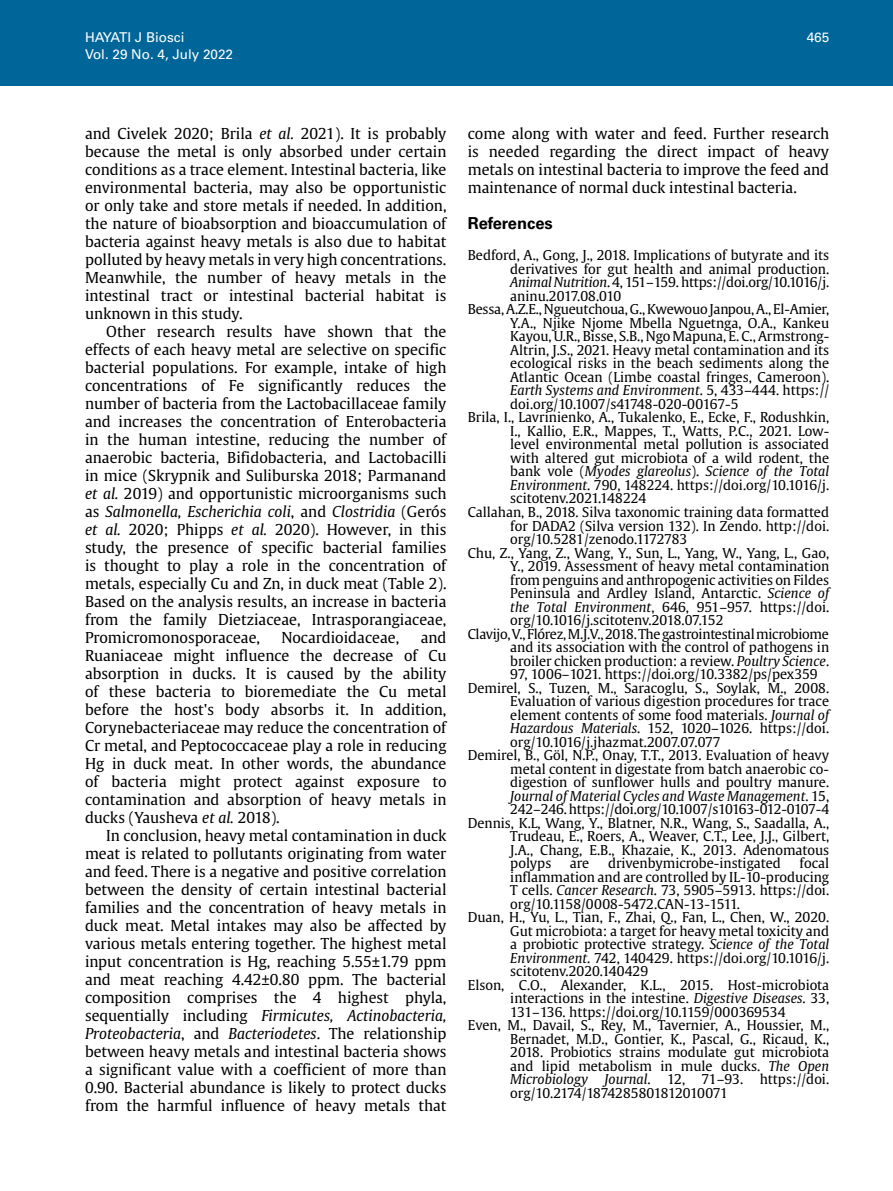
<style>
.page{position:relative;width:893px;height:1191px;background:#fff}
.page>*{position:absolute;margin:0;border:0;box-sizing:border-box;transform-origin:0 0}
.t1{font:700 16.5px "Univers LT Std";color:#000}
.t2{font:15px/18px "Gulliver";color:#000;text-align:justify}
.t3{font:13.5px "Gulliver";color:#000}
.t4{font:italic 13.5px "Gulliver";color:#000}
.t5{font:13.5px "Gulliver";letter-spacing:-.02em;color:#000}
.t6{font:13.5px "Univers LT Std";color:#fff}
.t7{font:13.5px "Gulliver";letter-spacing:-.035em;color:#000}
.s1{font-style:italic}
.s2{font-style:normal}
</style>
<div class="page">
<div style="left:0;top:0;width:893px;height:85px;background:#069"></div>
<p class="t6" style="left:85px;top:30px;width:101px">HAYATI J Biosci</p>
<p class="t6" style="left:807px;top:30px;width:24px">465</p>
<p class="t6" style="left:85px;top:46px;width:150px">Vol. 29 No. 4, July 2022</p>
<p class="t2" style="left:85px;top:124px;width:363px">and Civelek 2020; Brila <span class="s1">et al.</span> 2021). It is probably because the metal is only absorbed under certain conditions as a trace element. Intestinal bacteria, like environmental bacteria, may also be opportunistic or only take and store metals if needed. In addition, the nature of bioabsorption and bioaccumulation of bacteria against heavy metals is also due to habitat polluted by heavy metals in very high concentrations.<br>Meanwhile, the number of heavy metals in the intestinal tract or intestinal bacterial habitat is unknown in this study.</p>
<p class="t2" style="left:85px;top:322px;width:363px;text-indent:21px">Other research results have shown that the effects of each heavy metal are selective on specific bacterial populations. For example, intake of high concentrations of Fe significantly reduces the number of bacteria from the Lactobacillaceae family and increases the concentration of Enterobacteria in the human intestine, reducing the number of anaerobic bacteria, Bifidobacteria, and Lactobacilli in mice (Skrypnik and Suliburska 2018; Parmanand <span class="s1">et al.</span> 2019) and opportunistic microorganisms such as <span class="s1">Salmonella, Escherichia coli</span>, and <span class="s1">Clostridia</span> (Gerós <span class="s1">et al.</span> 2020; Phipps <span class="s1">et al.</span> 2020). However, in this study, the presence of specific bacterial families is thought to play a role in the concentration of metals, especially Cu and Zn, in duck meat (Table 2).<br>Based on the analysis results, an increase in bacteria from the family Dietziaceae, Intrasporangiaceae, Promicromonosporaceae,</p>
<p class="t2" style="left:85px;top:628px;width:363px;text-indent:336px">and Ruaniaceae might influence the decrease of Cu absorption in ducks. It is caused by the ability of these bacteria to bioremediate the Cu metal before the host's body absorbs it. In addition, Corynebacteriaceae may reduce the concentration of Cr metal, and Peptococcaceae play a role in reducing Hg in duck meat. In other words, the abundance of bacteria might protect against exposure to contamination and absorption of heavy metals in ducks (Yausheva <span class="s1">et al.</span> 2018).</p>
<p class="t2" style="left:85px;top:826px;width:363px;text-indent:21px">In conclusion, heavy metal contamination in duck meat is related to pollutants originating from water and feed. There is a negative and positive correlation between the density of certain intestinal bacterial families and the concentration of heavy metals in duck meat. Metal intakes may also be affected by various metals entering together. The highest metal input concentration is Hg, reaching 5.55±1.79 ppm and meat reaching 4.42±0.80 ppm. The bacterial composition comprises the 4 highest phyla, sequentially including <span class="s1">Firmicutes, Actinobacteria, Proteobacteria</span>, and <span class="s1">Bacteriodetes</span>. The relationship between heavy metals and intestinal bacteria shows a significant value with a coefficient of more than 0.90. Bacterial abundance is likely to protect ducks from the harmful influence of heavy metals that</p>
<p class="t2" style="left:282px;top:628px;width:119px">Nocardioidaceae,</p>
<p class="t2" style="left:468px;top:124px;width:363px">come along with water and feed. Further research is needed regarding the direct impact of heavy metals on intestinal bacteria to improve the feed and maintenance of normal duck intestinal bacteria.</p>
<p class="t1" style="left:468px;top:213px;width:87px">References</p>
<p class="t3" style="left:468px;top:247px;width:363px">Bedford, A., Gong, J., 2018. Implications of butyrate and its</p>
<p class="t3" style="left:510px;top:260px;width:320px">derivatives for gut health and animal production.</p>
<p class="t3" style="left:510px;top:274px;width:320px"><span class="s1">Animal Nutrition</span>. 4, 151–159. https://doi.org/10.1016/j.</p>
<p class="t3" style="left:510px;top:287px;width:112px">aninu.2017.08.010</p>
<p class="t3" style="left:468px;top:301px;width:363px">Bessa, A.Z.E., Ngueutchoua, G., Kwewouo Janpou, A., El-Amier,</p>
<p class="t3" style="left:510px;top:314px;width:320px">Y.A., Njike Njome Mbella Nguetnga, O.A., Kankeu</p>
<p class="t3" style="left:510px;top:328px;width:321px">Kayou, U.R., Bisse, S.B., Ngo Mapuna, E. C., Armstrong-</p>
<p class="t3" style="left:510px;top:341px;width:320px">Altrin, J.S., 2021. Heavy metal contamination and its</p>
<p class="t3" style="left:510px;top:355px;width:320px">ecological risks in the beach sediments along the</p>
<p class="t3" style="left:510px;top:368px;width:320px">Atlantic Ocean (Limbe coastal fringes, Cameroon).</p>
<p class="t4" style="left:510px;top:382px;width:320px">Earth Systems and Environment<span class="s2">. 5, 433–444. https://</span></p>
<p class="t3" style="left:510px;top:395px;width:230px">doi.org/10.1007/s41748-020-00167-5</p>
<p class="t3" style="left:468px;top:409px;width:363px">Brila, I., Lavrinienko, A., Tukalenko, E., Ecke, F., Rodushkin,</p>
<p class="t3" style="left:510px;top:422px;width:320px">I., Kallio, E.R., Mappes, T., Watts, P.C., 2021. Low-</p>
<p class="t3" style="left:510px;top:436px;width:320px">level environmental metal pollution is associated</p>
<p class="t3" style="left:510px;top:449px;width:320px">with altered gut microbiota of a wild rodent, the</p>
<p class="t4" style="left:510px;top:463px;width:320px"><span class="s2">bank vole (</span>Myodes glareolus<span class="s2">).</span> Science of the Total</p>
<p class="t3" style="left:510px;top:476px;width:320px"><span class="s1">Environment</span>. 790, 148224. https://doi.org/10.1016/j.</p>
<p class="t3" style="left:510px;top:490px;width:138px">scitotenv.2021.148224</p>
<p class="t3" style="left:468px;top:503px;width:363px">Callahan, B., 2018. Silva taxonomic training data formatted</p>
<p class="t3" style="left:510px;top:517px;width:320px">for DADA2 (Silva version 132). In Zendo. http://doi.</p>
<p class="t3" style="left:510px;top:530px;width:179px">org/10.5281/zenodo.1172783</p>
<p class="t3" style="left:468px;top:544px;width:363px">Chu, Z., Yang, Z., Wang, Y., Sun, L., Yang, W., Yang, L., Gao,</p>
<p class="t3" style="left:510px;top:557px;width:320px">Y., 2019. Assessment of heavy metal contamination</p>
<p class="t3" style="left:510px;top:571px;width:320px">from penguins and anthropogenic activities on Fildes</p>
<p class="t3" style="left:510px;top:584px;width:320px">Peninsula and Ardley Island, Antarctic. <span class="s1">Science of</span></p>
<p class="t3" style="left:510px;top:598px;width:320px"><span class="s1">the Total Environment</span>, 646, 951–957. https://doi.</p>
<p class="t3" style="left:510px;top:611px;width:215px">org/10.1016/j.scitotenv.2018.07.152</p>
<p class="t5" style="left:468px;top:625px;width:363px">Clavijo, V., Flórez, M.J.V., 2018. The gastrointestinal microbiome</p>
<p class="t3" style="left:510px;top:638px;width:320px">and its association with the control of pathogens in</p>
<p class="t3" style="left:510px;top:652px;width:320px">broiler chicken production: a review. <span class="s1">Poultry Science</span>.</p>
<p class="t3" style="left:510px;top:665px;width:309px">97, 1006–1021. https://doi.org/10.3382/ps/pex359</p>
<p class="t3" style="left:468px;top:679px;width:363px">Demirel, S., Tuzen, M., Saracoglu, S., Soylak, M., 2008.</p>
<p class="t3" style="left:510px;top:692px;width:320px">Evaluation of various digestion procedures for trace</p>
<p class="t3" style="left:510px;top:706px;width:320px">element contents of some food materials. <span class="s1">Journal of</span></p>
<p class="t3" style="left:510px;top:719px;width:320px"><span class="s1">Hazardous Materials</span>. 152, 1020–1026. https://doi.</p>
<p class="t3" style="left:510px;top:733px;width:212px">org/10.1016/j.jhazmat.2007.07.077</p>
<p class="t3" style="left:468px;top:746px;width:363px">Demirel, B., Göl, N.P., Onay, T.T., 2013. Evaluation of heavy</p>
<p class="t3" style="left:510px;top:760px;width:320px">metal content in digestate from batch anaerobic co-</p>
<p class="t3" style="left:510px;top:773px;width:320px">digestion of sunflower hulls and poultry manure.</p>
<p class="t4" style="left:510px;top:787px;width:320px">Journal of Material Cycles and Waste Management<span class="s2">. 15,</span></p>
<p class="t5" style="left:510px;top:800px;width:320px">242–246. https://doi.org/10.1007/s10163-012-0107-4</p>
<p class="t3" style="left:468px;top:814px;width:363px">Dennis, K.L, Wang, Y., Blatner, N.R., Wang, S., Saadalla, A.,</p>
<p class="t3" style="left:510px;top:827px;width:320px">Trudeau, E., Roers, A., Weaver, C.T., Lee, J.J., Gilbert,</p>
<p class="t3" style="left:510px;top:841px;width:320px">J.A., Chang, E.B., Khazaie, K., 2013. Adenomatous</p>
<p class="t3" style="left:510px;top:854px;width:43px">polyps</p>
<p class="t3" style="left:570px;top:854px;width:21px">are</p>
<p class="t3" style="left:608px;top:854px;width:174px">drivenbymicrobe-instigated</p>
<p class="t3" style="left:800px;top:854px;width:31px">focal</p>
<p class="t3" style="left:510px;top:868px;width:320px">inflammation and are controlled by IL-10-producing</p>
<p class="t3" style="left:510px;top:881px;width:320px">T cells. <span class="s1">Cancer Research</span>. 73, 5905–5913. https://doi.</p>
<p class="t3" style="left:510px;top:895px;width:231px">org/10.1158/0008-5472.CAN-13-1511.</p>
<p class="t3" style="left:468px;top:908px;width:363px">Duan, H., Yu, L., Tian, F., Zhai, Q., Fan, L., Chen, W., 2020.</p>
<p class="t3" style="left:510px;top:922px;width:320px">Gut microbiota: a target for heavy metal toxicity and</p>
<p class="t3" style="left:510px;top:935px;width:320px">a probiotic protective strategy. <span class="s1">Science of the Total</span></p>
<p class="t3" style="left:510px;top:949px;width:320px"><span class="s1">Environment</span>. 742, 140429. https://doi.org/10.1016/j.</p>
<p class="t3" style="left:510px;top:962px;width:139px">scitotenv.2020.140429</p>
<p class="t3" style="left:468px;top:976px;width:363px">Elson, C.O., Alexander, K.L., 2015. Host-microbiota</p>
<p class="t3" style="left:510px;top:989px;width:320px">interactions in the intestine. <span class="s1">Digestive Diseases</span>. 33,</p>
<p class="t3" style="left:510px;top:1003px;width:277px">131–136. https://doi.org/10.1159/000369534</p>
<p class="t3" style="left:468px;top:1016px;width:363px">Even, M., Davail, S., Rey, M., Tavernier, A., Houssier, M.,</p>
<p class="t3" style="left:510px;top:1030px;width:320px">Bernadet, M.D., Gontier, K., Pascal, G., Ricaud, K.,</p>
<p class="t3" style="left:510px;top:1043px;width:320px">2018. Probiotics strains modulate gut microbiota</p>
<p class="t3" style="left:510px;top:1057px;width:320px">and lipid metabolism in mule ducks. <span class="s1">The Open</span></p>
<p class="t3" style="left:510px;top:1070px;width:320px"><span class="s1">Microbiology Journal</span>. 12, 71–93. https://doi.</p>
<p class="t7" style="left:510px;top:1084px;width:219px">org/10.2174/1874285801812010071</p>
</div>
